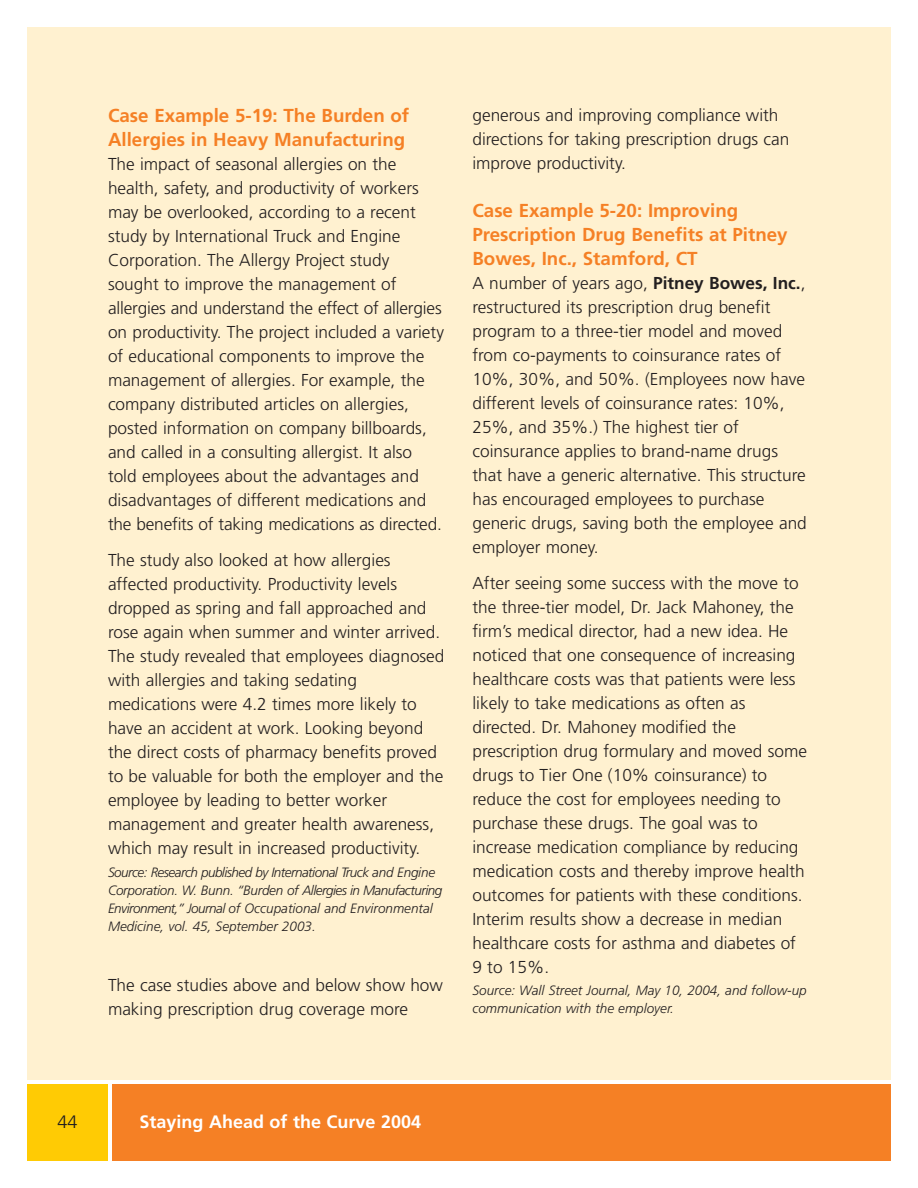
<style>
.page{position:relative;width:918px;height:1188px;background:#fff}
.page>*{position:absolute;margin:0;border:0;box-sizing:border-box;transform-origin:0 0}
.t1{font:700 18.75px/24px "Frutiger";color:#f58025}
.t2{font:700 18px "Frutiger";color:#fff}
.t3{font:300 18px "Frutiger";color:#231f20}
.t4{font:300 17.25px/24px "Frutiger";color:#231f20}
.t5{font:italic 300 13.5px/18px "Frutiger";letter-spacing:-.04em;color:#231f20}
.t6{font:italic 300 13.5px/18px "Frutiger";color:#231f20}
.s1{font-weight:700}
</style>
<div class="page">
<div style="left:27px;top:27px;width:864px;height:1053px;background:#fff1d0"></div>
<div style="left:112px;top:1084px;width:779px;height:77px;background:#f58025"></div>
<div style="left:27px;top:1084px;width:81px;height:77px;background:#ffcb04"></div>
<p class="t1" style="left:108px;top:105px;width:303px">Case Example 5-19: The Burden of<br>Allergies in Heavy Manufacturing</p>
<p class="t4" style="left:108px;top:153px;width:338px">The impact of seasonal allergies on the health, safety, and productivity of workers may be overlooked, according to a recent study by International Truck and Engine Corporation. The Allergy Project study sought to improve the management of allergies and understand the effect of allergies on productivity. The project included a variety of educational components to improve the management of allergies. For example, the company distributed articles on allergies, posted information on company billboards, and called in a consulting allergist. It also told employees about the advantages and disadvantages of different medications and the benefits of taking medications as directed.</p>
<p class="t4" style="left:108px;top:549px;width:338px">The study also looked at how allergies affected productivity. Productivity levels dropped as spring and fall approached and rose again when summer and winter arrived.<br>The study revealed that employees diagnosed with allergies and taking sedating medications were 4.2 times more likely to have an accident at work. Looking beyond the direct costs of pharmacy benefits proved to be valuable for both the employer and the employee by leading to better worker management and greater health awareness, which may result in increased productivity.</p>
<p class="t5" style="left:108px;top:864px;width:336px">Source: Research published by International Truck and Engine Corporation. W. Bunn. “Burden of Allergies in Manufacturing Environment,” Journal of Occupational and Environmental Medicine, vol. 45, September 2003.</p>
<p class="t4" style="left:108px;top:974px;width:337px">The case studies above and below show how making prescription drug coverage more</p>
<p class="t4" style="left:472px;top:104px;width:319px">generous and improving compliance with directions for taking prescription drugs can improve productivity.</p>
<p class="t1" style="left:472px;top:200px;width:317px">Case Example 5-20: Improving<br>Prescription Drug Benefits at Pitney<br>Bowes, Inc., Stamford, CT</p>
<p class="t4" style="left:472px;top:272px;width:336px">A number of years ago, <span class="s1">Pitney Bowes, Inc.</span>, restructured its prescription drug benefit program to a three-tier model and moved from co-payments to coinsurance rates of 10%, 30%, and 50%. (Employees now have different levels of coinsurance rates: 10%, 25%, and 35%.) The highest tier of coinsurance applies to brand-name drugs that have a generic alternative. This structure has encouraged employees to purchase generic drugs, saving both the employee and employer money.</p>
<p class="t4" style="left:472px;top:572px;width:336px">After seeing some success with the move to the three-tier model, Dr. Jack Mahoney, the firm’s medical director, had a new idea. He noticed that one consequence of increasing healthcare costs was that patients were less likely to take medications as often as directed. Dr. Mahoney modified the prescription drug formulary and moved some drugs to Tier One (10% coinsurance) to reduce the cost for employees needing to purchase these drugs. The goal was to increase medication compliance by reducing medication costs and thereby improve health outcomes for patients with these conditions.<br>Interim results show a decrease in median healthcare costs for asthma and diabetes of 9 to 15%.</p>
<p class="t6" style="left:472px;top:983px;width:336px">Source: Wall Street Journal, May 10, 2004, and follow-up communication with the employer.</p>
<p class="t3" style="left:57px;top:1114px;width:22px">44</p>
<p class="t2" style="left:140px;top:1114px;width:283px">Staying Ahead of the Curve 2004</p>
</div>
